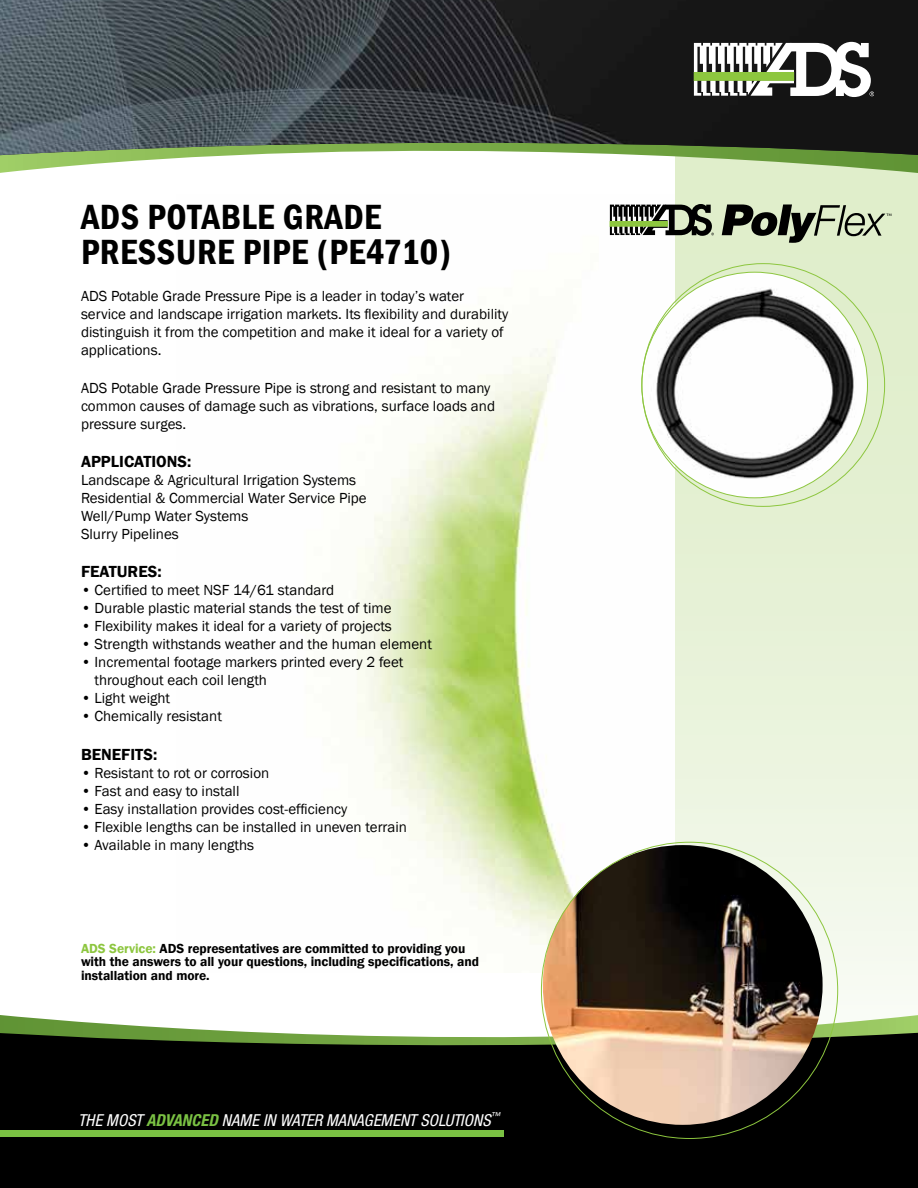
<style>
.page{position:relative;width:918px;height:1188px;background:#fff}
.page>*{position:absolute;margin:0;border:0;box-sizing:border-box;transform-origin:0 0}
.t1{font:600 condensed 36px/34.5px "Franklin Gothic";letter-spacing:.015em;color:#000}
.t2{font:italic condensed 16.5px "Helvetica Neue LT";letter-spacing:.005em;color:#fff}
.t3{font:600 16.5px "Franklin Gothic";color:#000}
.t4{font:15px/18px "Franklin Gothic";color:#000}
.t5{font:600 13.5px/13.5px "Franklin Gothic";letter-spacing:-.005em;color:#000}
.s1{color:#8dc63f}
.s2{font-weight:700;color:#7ac143}
</style>
<div class="page">
<svg style="left:675px;top:173px;width:243px;height:842px;background:#e7f2d8"></svg>
<svg style="left:0;top:1015px;width:918px;height:17px"></svg>
<div style="left:0;top:1032px;width:918px;height:156px;background:#000"></div>
<svg style="left:0;top:155px;width:918px;height:18px"></svg>
<img style="left:0;top:0;width:918px;height:155px">
<svg style="left:694px;top:42px;width:180px;height:55px"></svg>
<div style="left:694px;top:73px;width:100px;height:7px;background:#8dc63f"></div>
<div style="left:694px;top:72px;width:100px;height:9px;border:1px solid #8dc63f"></div>
<img style="left:356px;top:204px;width:318px;height:769px">
<img style="left:543px;top:845px;width:280px;height:280px;border-radius:140px">
<div style="left:0;top:1131px;width:504px;height:6px;background:#7ac143"></div>
<img style="left:642px;top:272px;width:225px;height:226px;border-radius:113px">
<svg style="left:610px;top:204px;width:104px;height:32px;background:#656861"></svg>
<hr style="left:610px;top:222px;width:57px;height:4px;background:#8dc63f">
<div style="left:610px;top:221px;width:58px;height:6px;border:1px solid #8dc63f"></div>
<svg style="left:722px;top:204px;width:169px;height:39px;background:#939c85"></svg>
<h1 class="t1" style="left:81px;top:199px;width:372px">ADS POTABLE GRADE<br>PRESSURE Pipe (PE4710)</h1>
<p class="t4" style="left:81px;top:287px;width:429px">ADS Potable Grade Pressure Pipe is a leader in today’s water service and landscape irrigation markets. Its flexibility and durability distinguish it from the competition and make it ideal for a variety of applications.</p>
<p class="t4" style="left:81px;top:379px;width:416px">ADS Potable Grade Pressure Pipe is strong and resistant to many common causes of damage such as vibrations, surface loads and pressure surges.</p>
<p class="t3" style="left:81px;top:451px;width:112px">Applications:</p>
<p class="t4" style="left:81px;top:471px;width:287px">Landscape &amp; Agricultural Irrigation Systems Residential &amp; Commercial Water Service Pipe Well/Pump Water Systems<br>Slurry Pipelines</p>
<p class="t3" style="left:81px;top:562px;width:82px">Features:</p>
<p class="t4" style="left:81px;top:582px;width:255px">• Certified to meet NSF 14/61 standard</p>
<p class="t4" style="left:81px;top:600px;width:312px">• Durable plastic material stands the test of time</p>
<p class="t4" style="left:81px;top:618px;width:312px">• Flexibility makes it ideal for a variety of projects</p>
<p class="t4" style="left:81px;top:636px;width:352px">• Strength withstands weather and the human element</p>
<p class="t4" style="left:94px;top:654px;width:310px;text-indent:-14px">• Incremental footage markers printed every 2 feet throughout each coil length</p>
<p class="t4" style="left:81px;top:690px;width:91px">• Light weight</p>
<p class="t4" style="left:81px;top:708px;width:142px">• Chemically resistant</p>
<p class="t3" style="left:81px;top:744px;width:78px">BENEFITS:</p>
<p class="t4" style="left:81px;top:764px;width:190px">• Resistant to rot or corrosion</p>
<p class="t4" style="left:81px;top:782px;width:160px">• Fast and easy to install</p>
<p class="t4" style="left:81px;top:800px;width:268px">• Easy installation provides cost-efficiency</p>
<p class="t4" style="left:81px;top:818px;width:328px">• Flexible lengths can be installed in uneven terrain</p>
<p class="t4" style="left:81px;top:836px;width:175px">• Available in many lengths</p>
<p class="t5" style="left:81px;top:942px;width:400px"><span class="s1">ADS Service:</span> ADS representatives are committed to providing you with the answers to all your questions, including specifications, and installation and more.</p>
<p class="t2" style="left:78px;top:1110px;width:423px">THE MOST <span class="s2">ADVANCED</span> NAME IN WATER MANAGEMENT SOLUTIONS<sup>™</sup></p>
</div>
